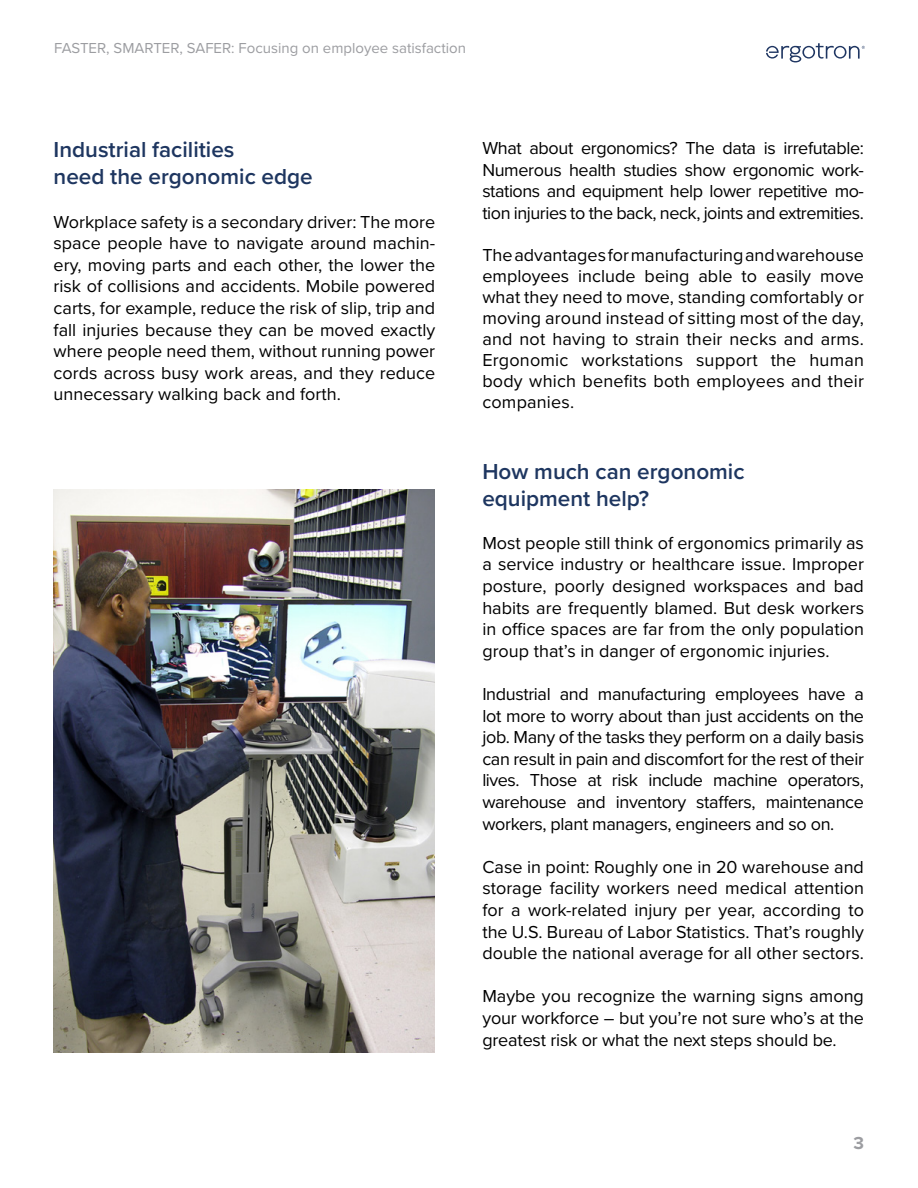
<style>
.page{position:relative;width:918px;height:1188px;background:#fff}
.page>*{position:absolute;margin:0;border:0;box-sizing:border-box;transform-origin:0 0}
.t1{font:600 22.5px/27px "Proxima Nova";color:#1e3660}
.t2{font:18px/21.6px "Proxima Nova";color:#000;text-align:justify}
.t3{font:700 18px "Proxima Nova";color:#9c9da1}
.t4{font:15px "Proxima Nova";color:#9c9da1}
</style>
<div class="page">
<svg style="left:766px;top:43px;width:99px;height:19px"></svg>
<img style="left:54px;top:489px;width:381px;height:564px">
<p class="t4" style="left:54px;top:36px;width:414px">FASTER, SMARTER, SAFER: Focusing on employee satisfaction</p>
<p class="t1" style="left:54px;top:136px;width:261px">Industrial facilities<br>need the ergonomic edge</p>
<p class="t2" style="left:54px;top:210px;width:383px">Workplace safety is a secondary driver: The more space people have to navigate around machin&shy;ery, moving parts and each other, the lower the risk of collisions and accidents. Mobile powered carts, for example, reduce the risk of slip, trip and fall injuries because they can be moved exactly where people need them, without running power cords across busy work areas, and they reduce unnecessary walking back and forth.</p>
<p class="t2" style="left:482px;top:136px;width:383px">What about ergonomics? The data is irrefutable:<br>Numerous health studies show ergonomic work&shy;stations and equipment help lower repetitive mo&shy;tion injuries to the back, neck, joints and extremities.</p>
<p class="t2" style="left:482px;top:244px;width:383px;line-height:21px">The advantages for manufacturing and warehouse employees include being able to easily move what they need to move, standing comfortably or moving around instead of sitting most of the day, and not having to strain their necks and arms.<br>Ergonomic workstations support the human body which benefits both employees and their companies.</p>
<p class="t1" style="left:482px;top:457px;width:264px">How much can ergonomic equipment help?</p>
<p class="t2" style="left:482px;top:531px;width:383px">Most people still think of ergonomics primarily as a service industry or healthcare issue. Improper posture, poorly designed workspaces and bad habits are frequently blamed. But desk workers in office spaces are far from the only population group that’s in danger of ergonomic injuries.</p>
<p class="t2" style="left:482px;top:682px;width:383px">Industrial and manufacturing employees have a lot more to worry about than just accidents on the job. Many of the tasks they perform on a daily basis can result in pain and discomfort for the rest of their lives. Those at risk include machine operators, warehouse and inventory staffers, maintenance workers, plant managers, engineers and so on.</p>
<p class="t2" style="left:482px;top:855px;width:383px">Case in point: Roughly one in 20 warehouse and storage facility workers need medical attention for a work-related injury per year, according to the U.S. Bureau of Labor Statistics. That’s roughly double the national average for all other sectors.</p>
<p class="t2" style="left:482px;top:985px;width:383px">Maybe you recognize the warning signs among your workforce – but you’re not sure who’s at the greatest risk or what the next steps should be.</p>
<p class="t3" style="left:853px;top:1130px;width:12px">3</p>
</div>
